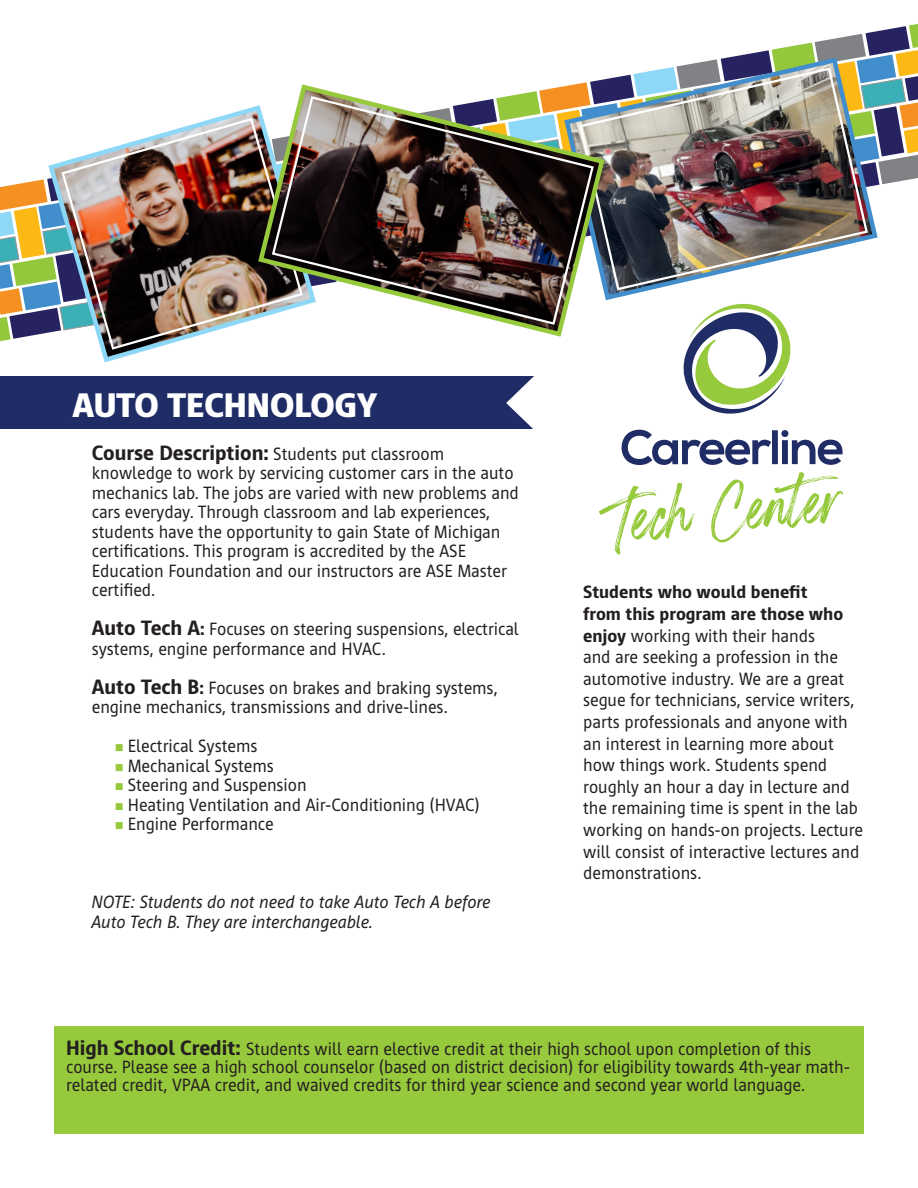
<style>
.page{position:relative;width:918px;height:1188px;background:#fff}
.page>*{position:absolute;margin:0;border:0;box-sizing:border-box;transform-origin:0 0}
.t1{font:900 34.5px "Cast";color:#fff}
.t2{font:18px/21.6px "Cast";color:#231f20}
.t3{font:italic 18px/19.5px "Cast";color:#231f20}
.s1{font-weight:800;font-size:21px}
.s2{font-weight:800}
.s3{color:#97c93c}
</style>
<div class="page">
<div style="left:54px;top:1026px;width:810px;height:108px;background:#97c93c"></div>
<svg style="left:599px;top:483px;width:96px;height:72px"></svg>
<svg style="left:711px;top:472px;width:132px;height:70px"></svg>
<svg style="left:0;top:24px;width:918px;height:441px"></svg>
<img style="left:60px;top:116px;width:244px;height:235px">
<svg style="left:562px;top:55px;width:318px;height:248px"></svg>
<img style="left:578px;top:66px;width:291px;height:226px">
<img style="left:255px;top:82px;width:352px;height:257px">
<img style="left:271px;top:95px;width:324px;height:231px">
<p class="t1" style="left:72px;top:385px;width:307px">AUTO TECHNOLOGY</p>
<p class="t2" style="left:92px;top:444px;width:429px;line-height:19.5px"><span class="s1">Course Description:</span> Students put classroom knowledge to work by servicing customer cars in the auto mechanics lab. The jobs are varied with new problems and cars everyday. Through classroom and lab experiences, students have the opportunity to gain State of Michigan certifications. This program is accredited by the ASE Education Foundation and our instructors are ASE Master certified.</p>
<p class="t2" style="left:92px;top:619px;width:429px;line-height:19.5px"><span class="s1">Auto Tech A</span><span class="s2">:</span> Focuses on steering suspensions, electrical systems, engine performance and HVAC.</p>
<p class="t2" style="left:92px;top:678px;width:407px;line-height:19.5px"><span class="s1">Auto Tech B</span><span class="s2">:</span> Focuses on brakes and braking systems, engine mechanics, transmissions and drive-lines.</p>
<p class="t2" style="left:115px;top:735px;width:144px"><span class="s3">■</span> Electrical Systems</p>
<p class="t2" style="left:115px;top:755px;width:161px"><span class="s3">■</span> Mechanical Systems</p>
<p class="t2" style="left:115px;top:774px;width:193px"><span class="s3">■</span> Steering and Suspension</p>
<p class="t2" style="left:115px;top:794px;width:367px"><span class="s3">■</span> Heating Ventilation and Air-Conditioning (HVAC)</p>
<p class="t2" style="left:115px;top:813px;width:160px"><span class="s3">■</span> Engine Performance</p>
<p class="t3" style="left:92px;top:892px;width:401px">NOTE: Students do not need to take Auto Tech A before<br>Auto Tech B. They are interchangeable.</p>
<p class="t2" style="left:583px;top:581px;width:281px"><span class="s2">Students who would benefit<br>from this program are those who enjoy</span> working with their hands<br>and are seeking a profession in the automotive industry. We are a great segue for technicians, service writers, parts professionals and anyone with an interest in learning more about how things work. Students spend roughly an hour a day in lecture and the remaining time is spent in the lab working on hands-on projects. Lecture will consist of interactive lectures and demonstrations.</p>
<p class="t2" style="left:66px;top:1040px;width:785px;line-height:18px"><span class="s1">High School Credit:</span> Students will earn elective credit at their high school upon completion of this course. Please see a high school counselor (based on district decision) for eligibility towards 4th-year math&shy;related credit, VPAA credit, and waived credits for third year science and second year world language.</p>
</div>
